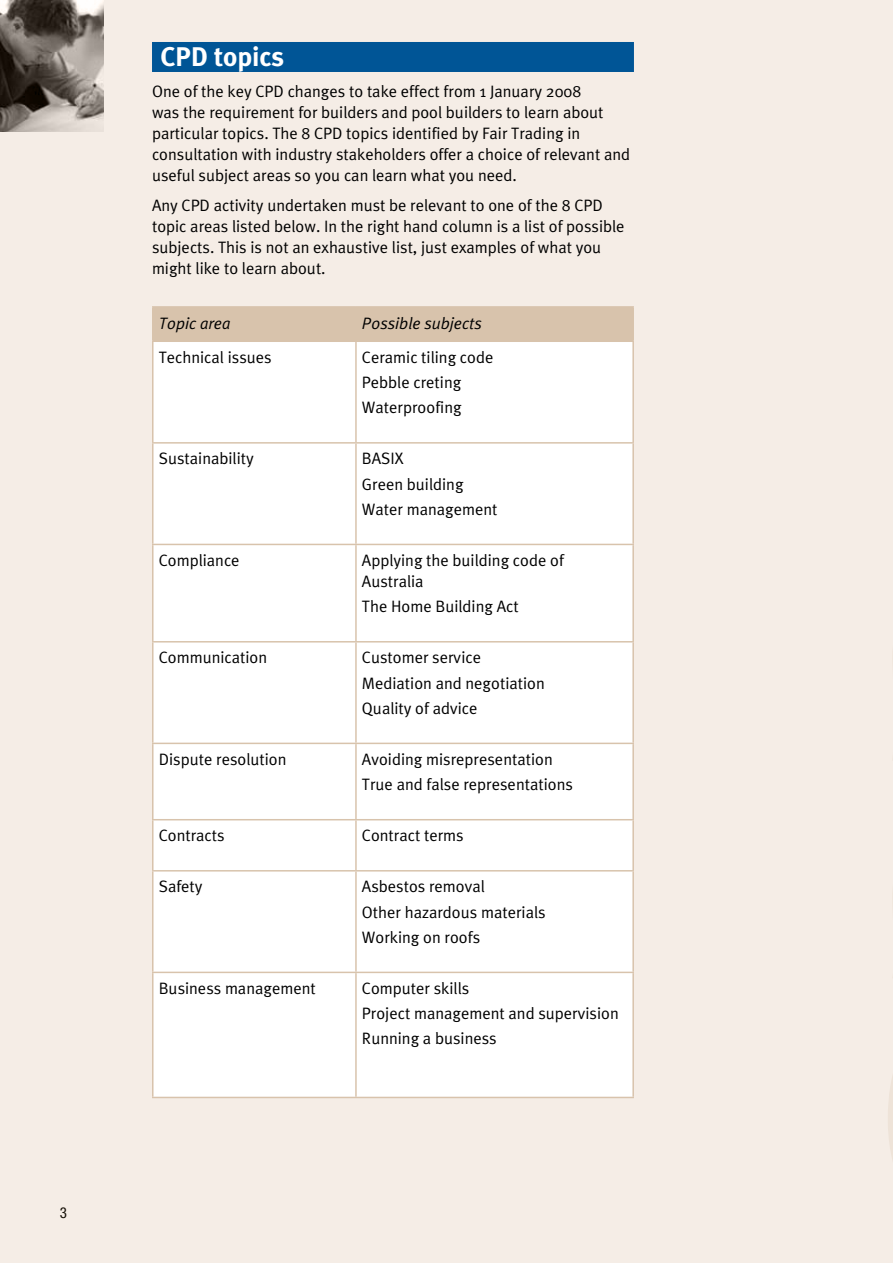
<style>
.page{position:relative;width:893px;height:1263px;background:#f5ede6}
.page>*{position:absolute;margin:0;border:0;box-sizing:border-box;transform-origin:0 0}
.t1{font:700 27px "Meta Plus";color:#fff}
.t2{font:16.5px/25.2px "Meta Plus Normal";color:#000}
.t3{font:italic 16.5px "Meta Plus Normal";color:#000}
.t4{font:condensed 15px "Helvetica Neue LT";color:#140f06}
</style>
<div class="page">
<img style="left:0;top:0;width:103px;height:131px">
<div style="left:152px;top:42px;width:482px;height:30px;background:#005596"></div>
<div style="left:154px;top:308px;width:478px;height:32px;background:#d8c3ac"></div>
<div style="left:154px;top:342px;width:478px;height:754px;background:#fff"></div>
<hr style="left:152px;top:306px;width:204px;height:2px;background:#d8c3ac">
<hr style="left:152px;top:308px;width:2px;height:32px;background:#d8c3ac">
<hr style="left:356px;top:306px;width:278px;height:2px;background:#d8c3ac">
<hr style="left:355px;top:308px;width:2px;height:32px;background:#d8c3ac">
<hr style="left:632px;top:308px;width:2px;height:32px;background:#d8c3ac">
<hr style="left:152px;top:340px;width:204px;height:2px;background:#d8c3ac">
<hr style="left:152px;top:342px;width:2px;height:100px;background:#d8c3ac">
<hr style="left:356px;top:340px;width:278px;height:2px;background:#d8c3ac">
<hr style="left:355px;top:342px;width:2px;height:100px;background:#d8c3ac">
<hr style="left:632px;top:342px;width:2px;height:100px;background:#d8c3ac">
<hr style="left:152px;top:442px;width:204px;height:2px;background:#d8c3ac">
<hr style="left:152px;top:444px;width:2px;height:100px;background:#d8c3ac">
<hr style="left:356px;top:442px;width:278px;height:2px;background:#d8c3ac">
<hr style="left:355px;top:444px;width:2px;height:100px;background:#d8c3ac">
<hr style="left:632px;top:444px;width:2px;height:100px;background:#d8c3ac">
<hr style="left:152px;top:544px;width:204px;height:1px;background:#d8c3ac">
<hr style="left:152px;top:545px;width:2px;height:96px;background:#d8c3ac">
<hr style="left:356px;top:544px;width:278px;height:1px;background:#d8c3ac">
<hr style="left:355px;top:545px;width:2px;height:96px;background:#d8c3ac">
<hr style="left:632px;top:545px;width:2px;height:96px;background:#d8c3ac">
<hr style="left:152px;top:641px;width:204px;height:1px;background:#d8c3ac">
<hr style="left:152px;top:642px;width:2px;height:101px;background:#d8c3ac">
<hr style="left:356px;top:641px;width:278px;height:1px;background:#d8c3ac">
<hr style="left:355px;top:642px;width:2px;height:101px;background:#d8c3ac">
<hr style="left:632px;top:642px;width:2px;height:101px;background:#d8c3ac">
<hr style="left:152px;top:743px;width:204px;height:1px;background:#d8c3ac">
<hr style="left:152px;top:744px;width:2px;height:75px;background:#d8c3ac">
<hr style="left:356px;top:743px;width:278px;height:1px;background:#d8c3ac">
<hr style="left:355px;top:744px;width:2px;height:75px;background:#d8c3ac">
<hr style="left:632px;top:744px;width:2px;height:75px;background:#d8c3ac">
<hr style="left:152px;top:819px;width:204px;height:1px;background:#d8c3ac">
<hr style="left:152px;top:820px;width:2px;height:50px;background:#d8c3ac">
<hr style="left:356px;top:819px;width:278px;height:1px;background:#d8c3ac">
<hr style="left:355px;top:820px;width:2px;height:50px;background:#d8c3ac">
<hr style="left:632px;top:820px;width:2px;height:50px;background:#d8c3ac">
<hr style="left:152px;top:870px;width:204px;height:1px;background:#d8c3ac">
<hr style="left:152px;top:871px;width:2px;height:101px;background:#d8c3ac">
<hr style="left:356px;top:870px;width:278px;height:1px;background:#d8c3ac">
<hr style="left:355px;top:871px;width:2px;height:101px;background:#d8c3ac">
<hr style="left:632px;top:871px;width:2px;height:101px;background:#d8c3ac">
<hr style="left:152px;top:972px;width:204px;height:1px;background:#d8c3ac">
<hr style="left:152px;top:973px;width:2px;height:124px;background:#d8c3ac">
<hr style="left:356px;top:972px;width:278px;height:1px;background:#d8c3ac">
<hr style="left:355px;top:973px;width:2px;height:124px;background:#d8c3ac">
<hr style="left:632px;top:973px;width:2px;height:124px;background:#d8c3ac">
<hr style="left:152px;top:1097px;width:204px;height:1px;background:#d8c3ac">
<hr style="left:356px;top:1097px;width:278px;height:1px;background:#d8c3ac">
<p class="t4" style="left:60px;top:1204px;width:9px">3</p>
<h1 class="t1" style="left:161px;top:41px;width:125px">CPD topics</h1>
<p class="t2" style="left:152px;top:81px;width:480px;line-height:21px">One of the key CPD changes to take effect from 1 January 2008<br>was the requirement for builders and pool builders to learn about particular topics. The 8 CPD topics identified by Fair Trading in consultation with industry stakeholders offer a choice of relevant and useful subject areas so you can learn what you need.</p>
<p class="t2" style="left:152px;top:194px;width:474px;line-height:21px">Any CPD activity undertaken must be relevant to one of the 8 CPD topic areas listed below. In the right hand column is a list of possible subjects. This is not an exhaustive list, just examples of what you might like to learn about.</p>
<p class="t3" style="left:159px;top:313px;width:73px">Topic area</p>
<p class="t3" style="left:362px;top:313px;width:122px">Possible subjects</p>
<p class="t2" style="left:159px;top:344px;width:114px">Technical issues</p>
<p class="t2" style="left:362px;top:344px;width:133px">Ceramic tiling code<br>Pebble creting<br>Waterproofing</p>
<p class="t2" style="left:159px;top:446px;width:97px">Sustainability</p>
<p class="t2" style="left:362px;top:446px;width:137px">BASIX<br>Green building<br>Water management</p>
<p class="t2" style="left:159px;top:547px;width:82px">Compliance</p>
<p class="t2" style="left:362px;top:550px;width:203px;line-height:21px">Applying the building code of<br>Australia</p>
<p class="t2" style="left:362px;top:594px;width:158px">The Home Building Act</p>
<p class="t2" style="left:159px;top:645px;width:110px">Communication</p>
<p class="t2" style="left:362px;top:645px;width:184px">Customer service<br>Mediation and negotiation<br>Quality of advice</p>
<p class="t2" style="left:159px;top:746px;width:129px">Dispute resolution</p>
<p class="t2" style="left:362px;top:746px;width:213px">Avoiding misrepresentation<br>True and false representations</p>
<p class="t2" style="left:159px;top:823px;width:67px">Contracts</p>
<p class="t2" style="left:362px;top:823px;width:103px">Contract terms</p>
<p class="t2" style="left:159px;top:874px;width:45px">Safety</p>
<p class="t2" style="left:362px;top:874px;width:185px">Asbestos removal<br>Other hazardous materials<br>Working on roofs</p>
<p class="t2" style="left:159px;top:975px;width:158px">Business management</p>
<p class="t2" style="left:362px;top:975px;width:258px">Computer skills<br>Project management and supervision<br>Running a business</p>
</div>
